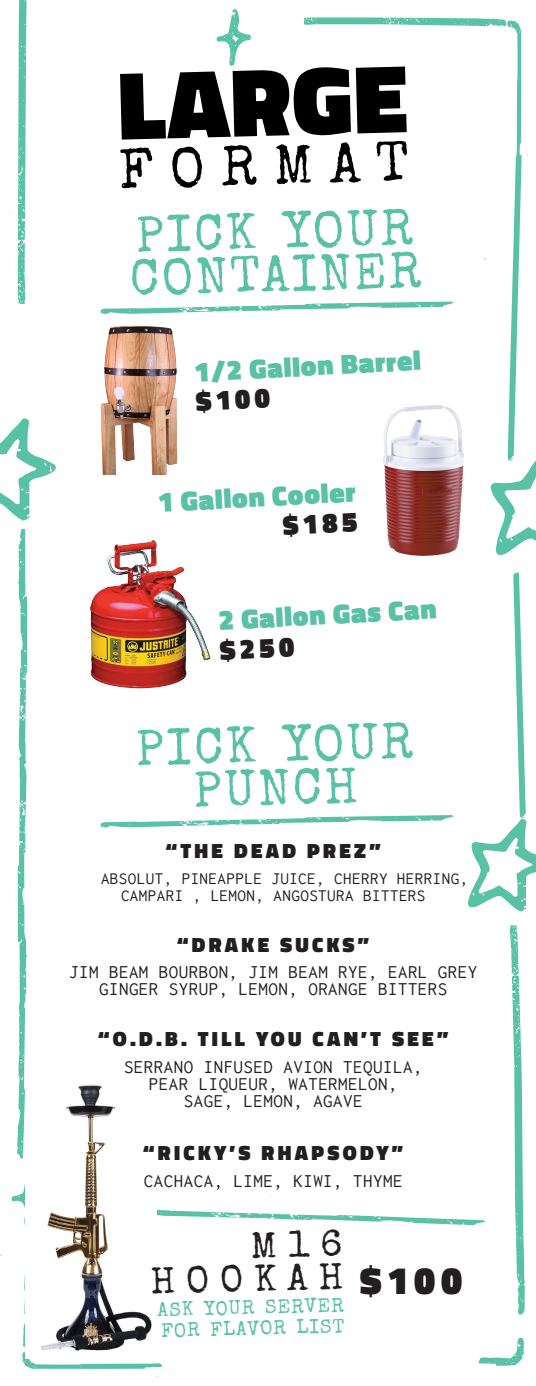
<style>
.page{position:relative;width:536px;height:1386px;background:#fff}
.page>*{position:absolute;margin:0;border:0;box-sizing:border-box;transform-origin:0 0}
.sub-description{font:900 98px "Titillium Web";color:#000}
.sub-description-2{font:56px "Special Elite";color:#000}
.sub-description-3{font:50.75px "Special Elite";color:#59c1a5}
.t1{font:900 38.5px "Titillium Web";color:#231f20}
.sub-description-4{font:37.1px/32.4px "Special Elite";color:#231f20;text-align:right}
.t2{font:900 28px/29.8px "Titillium Web";color:#59c1a5}
.t3{font:900 20.82px "Titillium Web";letter-spacing:.16em;color:#231f20}
.sub-description-5{font:19.6px/21px "Special Elite";color:#59c1a5}
.t4{font:18.9px/17.2px "Inconsolata";letter-spacing:.025em;color:#231f20;text-align:center}
.t5{font:17.15px/17.2px "Inconsolata";letter-spacing:.025em;color:#231f20}
.s1{color:#231f20}
</style>
<div class="page">
<svg style="left:509px;top:925px;width:15px;height:390px"></svg>
<svg style="left:478px;top:1338px;width:46px;height:28px"></svg>
<svg style="left:10px;top:0;width:17px;height:304px"></svg>
<svg style="left:17px;top:529px;width:15px;height:630px"></svg>
<svg style="left:0;top:418px;width:56px;height:103px"></svg>
<svg style="left:11px;top:1184px;width:14px;height:41px"></svg>
<svg style="left:22px;top:1275px;width:140px;height:102px"></svg>
<svg style="left:467px;top:572px;width:69px;height:340px"></svg>
<svg style="left:157px;top:1210px;width:328px;height:15px"></svg>
<svg style="left:100px;top:815px;width:353px;height:12px"></svg>
<svg style="left:100px;top:9px;width:436px;height:546px"></svg>
<img style="left:26px;top:1080px;width:130px;height:278px">
<img style="left:100px;top:318px;width:98px;height:157px">
<img style="left:372px;top:403px;width:105px;height:153px">
<img style="left:90px;top:538px;width:124px;height:151px">
<p class="sub-description" style="left:117px;top:33px;width:291px;rotate:-1deg">LARGE</p>
<p class="sub-description-2" style="left:118px;top:135px;width:291px;rotate:-2deg">FORMAT</p>
<p class="sub-description-3" style="left:135px;top:202px;width:279px;rotate:-1deg">PICK YOUR</p>
<p class="sub-description-3" style="left:129px;top:245px;width:293px;rotate:-1deg">CONTAINER</p>
<p class="t2" style="left:193px;top:357px;width:228px;rotate:-3deg">1/2 Gallon Barrel <span class="s1">$100</span></p>
<p class="t2" style="left:157px;top:487px;width:199px;text-align:right;rotate:-3deg">1 Gallon Cooler <span class="s1">$185</span></p>
<p class="t2" style="left:218px;top:605px;width:219px;rotate:-3deg">2 Gallon Gas Can <span class="s1">$250</span></p>
<p class="sub-description-3" style="left:135px;top:715px;width:279px;rotate:-1deg">PICK YOUR</p>
<p class="sub-description-3" style="left:193px;top:757px;width:166px;rotate:-1deg">PUNCH</p>
<p class="t3" style="left:166px;top:836px;width:216px">“THE DEAD PREZ”</p>
<p class="t5" style="left:121px;top:870px;width:348px;text-indent:-20px">ABSOLUT, PINEAPPLE JUICE, CHERRY HERRING,<br>CAMPARI , LEMON, ANGOSTURA BITTERS</p>
<p class="t3" style="left:177px;top:930px;width:193px">“DRAKE SUCKS”</p>
<p class="t4" style="left:69px;top:963px;width:409px">JIM BEAM BOURBON, JIM BEAM RYE, EARL GREY<br>GINGER SYRUP, LEMON, ORANGE BITTERS</p>
<p class="t3" style="left:98px;top:1024px;width:351px">“O.D.B. TILL YOU CAN’T SEE”</p>
<p class="t4" style="left:124px;top:1058px;width:300px">SERRANO INFUSED AVION TEQUILA,<br>PEAR LIQUEUR, WATERMELON,<br>SAGE, LEMON, AGAVE</p>
<p class="t3" style="left:143px;top:1137px;width:261px">“RICKY’S RHAPSODY”</p>
<p class="t4" style="left:144px;top:1172px;width:260px">CACHACA, LIME, KIWI, THYME</p>
<p class="sub-description-4" style="left:149px;top:1234px;width:194px;rotate:-2deg">M16<br>HOOKAH</p>
<p class="sub-description-5" style="left:157px;top:1300px;width:188px;rotate:-2deg">ASK YOUR SERVER<br>FOR FLAVOR LIST</p>
<p class="t1" style="left:360px;top:1252px;width:104px">$100</p>
</div>
